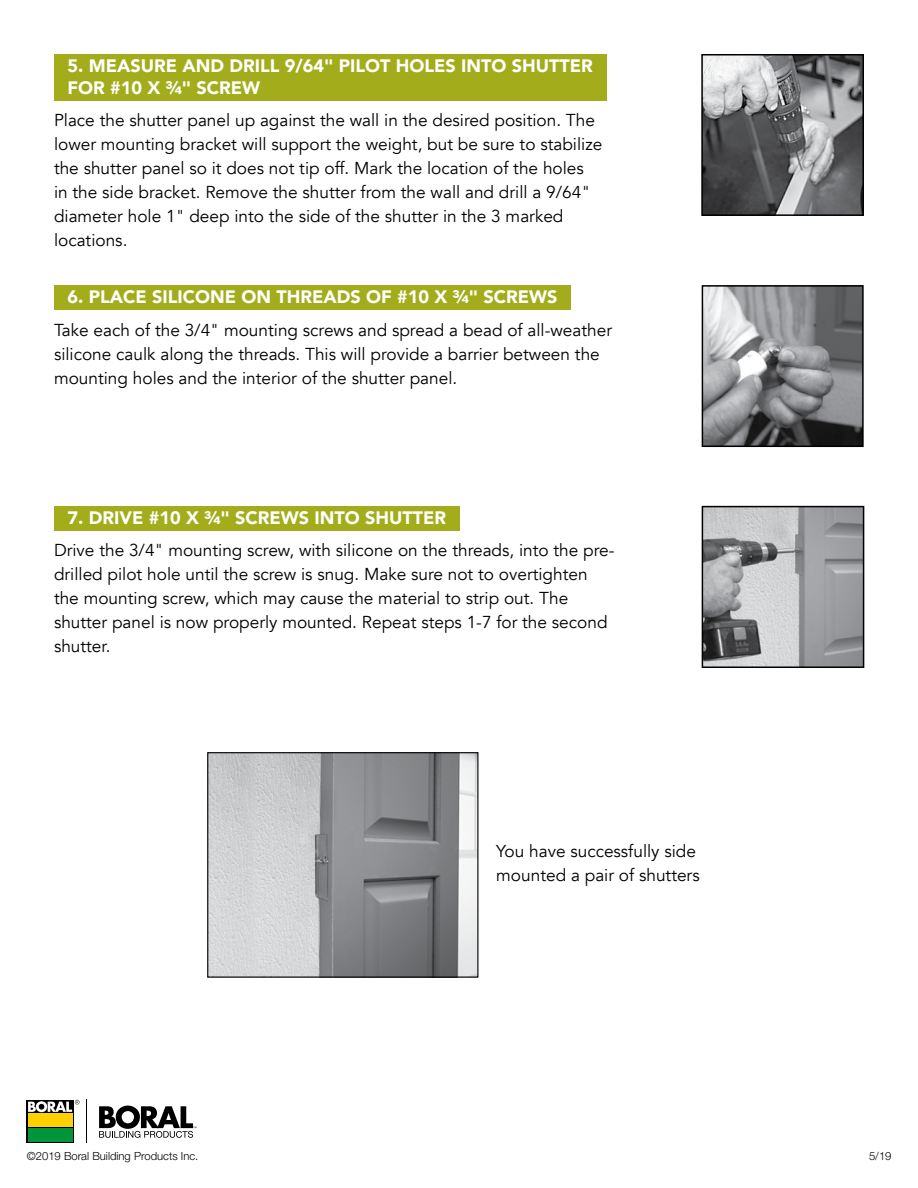
<style>
.page{position:relative;width:918px;height:1188px;background:#fff}
.page>*{position:absolute;margin:0;border:0;box-sizing:border-box;transform-origin:0 0}
.t1{font:900 18px/21.6px "Avenir";color:#fff}
.t2{font:17.25px/24px "Avenir";color:#000}
.t3{font:300 11.25px "Helvetica Neue LT Std";color:#000}
</style>
<div class="page">
<svg style="left:26px;top:1100px;width:48px;height:43px"></svg>
<div style="left:28px;top:1114px;width:44px;height:13px;background:#ffd100"></div>
<div style="left:28px;top:1128px;width:44px;height:14px;background:#00953a"></div>
<svg style="left:28px;top:1100px;width:52px;height:12px"></svg>
<svg style="left:99px;top:1106px;width:97px;height:32px"></svg>
<hr style="left:86px;top:1100px;width:1px;height:43px;background:#000">
<div style="left:54px;top:506px;width:406px;height:24px;background:#a3ac1b"></div>
<img style="left:209px;top:754px;width:267px;height:222px">
<div style="left:207px;top:752px;width:271px;height:226px;border:1px solid #000"></div>
<img style="left:705px;top:509px;width:156px;height:156px">
<div style="left:702px;top:506px;width:162px;height:162px;border:2px solid #000"></div>
<div style="left:54px;top:54px;width:552px;height:46px;background:#a3ac1b"></div>
<div style="left:54px;top:285px;width:517px;height:25px;background:#a3ac1b"></div>
<img style="left:704px;top:57px;width:157px;height:156px">
<div style="left:701px;top:54px;width:163px;height:162px;border:2px solid #000"></div>
<img style="left:705px;top:288px;width:156px;height:156px">
<div style="left:702px;top:285px;width:162px;height:162px;border:2px solid #000"></div>
<p class="t1" style="left:68px;top:54px;width:527px">5. MEASURE AND DRILL 9/64" PILOT HOLES INTO SHUTTER<br>FOR #10 X ¾" SCREW</p>
<p class="t2" style="left:54px;top:109px;width:550px">Place the shutter panel up against the wall in the desired position. The lower mounting bracket will support the weight, but be sure to stabilize the shutter panel so it does not tip off. Mark the location of the holes<br>in the side bracket. Remove the shutter from the wall and drill a 9/64" diameter hole 1" deep into the side of the shutter in the 3 marked locations.</p>
<p class="t1" style="left:68px;top:286px;width:491px">6. PLACE SILICONE ON THREADS OF #10 X ¾" SCREWS</p>
<p class="t2" style="left:54px;top:318px;width:560px">Take each of the 3/4" mounting screws and spread a bead of all-weather silicone caulk along the threads. This will provide a barrier between the mounting holes and the interior of the shutter panel.</p>
<p class="t1" style="left:68px;top:506px;width:380px">7. DRIVE #10 X ¾" SCREWS INTO SHUTTER</p>
<p class="t2" style="left:54px;top:539px;width:562px">Drive the 3/4" mounting screw, with silicone on the threads, into the pre&shy;drilled pilot hole until the screw is snug. Make sure not to overtighten the mounting screw, which may cause the material to strip out. The shutter panel is now properly mounted. Repeat steps 1-7 for the second shutter.</p>
<p class="t2" style="left:496px;top:839px;width:205px">You have successfully side mounted a pair of shutters</p>
<p class="t3" style="left:27px;top:1149px;width:173px">©2019 Boral Building Products Inc.</p>
<p class="t3" style="left:869px;top:1149px;width:24px">5/19</p>
</div>
